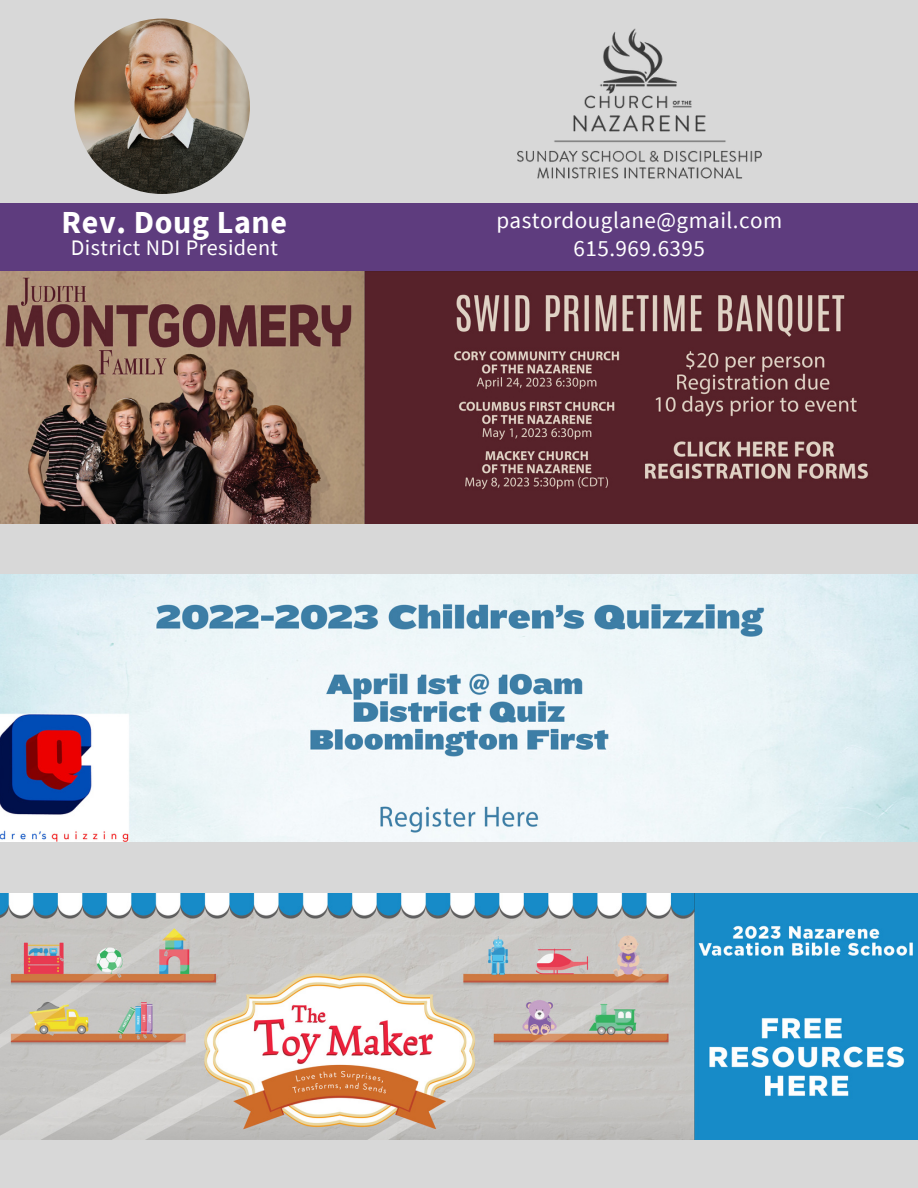
<style>
.page{position:relative;width:918px;height:1188px;background:#fff}
.page>*{position:absolute;margin:0;border:0;box-sizing:border-box;transform-origin:0 0}
.t1{font:700 32.1px "Source Sans Pro";letter-spacing:.02em;color:#fff}
.t2{font:23.1px/27.8px "Source Sans Pro";letter-spacing:.02em;color:#fff;text-align:center}
.t3{font:22.2px "Source Sans Pro";letter-spacing:.02em;color:#fff}
</style>
<div class="page">
<div style="left:0;top:0;width:918px;height:261px;background:#d8d8d8"></div>
<img style="left:75px;top:19px;width:175px;height:175px;border-radius:50%">
<div style="left:0;top:203px;width:918px;height:68px;background:#5e3c7e"></div>
<img style="left:517px;top:28px;width:245px;height:151px">
<div style="left:0;top:271px;width:918px;height:917px;background:#d8d8d8"></div>
<img style="left:0;top:271px;width:918px;height:252px">
<img style="left:0;top:893px;width:918px;height:247px">
<img style="left:0;top:575px;width:918px;height:266px">
<h1 class="t1" style="left:62px;top:202px;width:227px">Rev. Doug Lane</h1>
<p class="t3" style="left:71px;top:233px;width:209px">District NDI President</p>
<p class="t2" style="left:496px;top:206px;width:287px">pastordouglane@gmail.com<br>615.969.6395</p>
</div>
